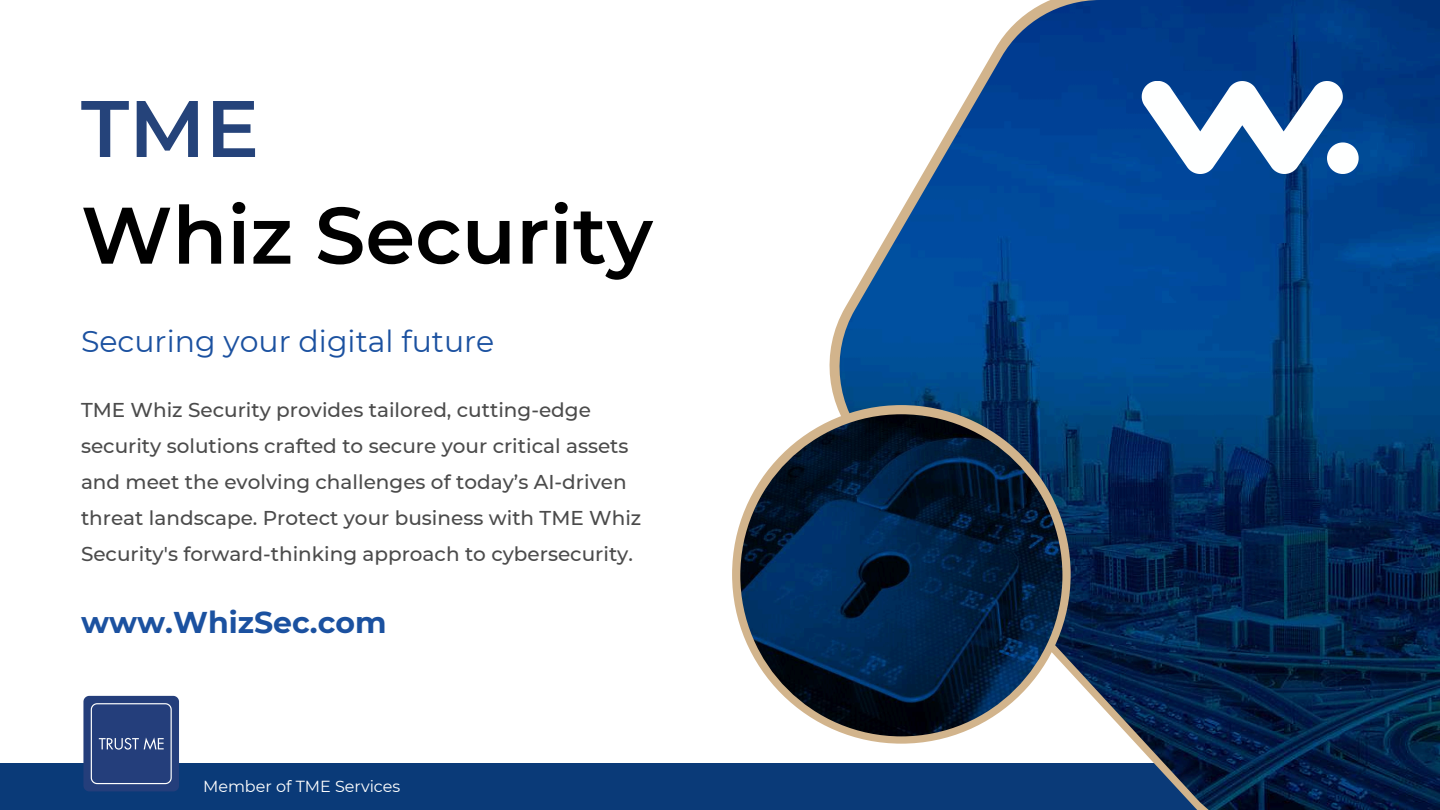
<style>
.page{position:relative;width:1440px;height:810px;background:#fff}
.page>*{position:absolute;margin:0;border:0;box-sizing:border-box;transform-origin:0 0}
.t1{font:600 80px "Montserrat";color:#000}
.t2{font:600 80px "Montserrat";color:#25437a}
.t3{font:30px "Montserrat";color:#1b51a0}
.t4{font:700 30px "Montserrat";color:#1b51a0}
.t5{font:500 20px/36px "Montserrat";color:#4b4b4b}
.t6{font:16px "Montserrat";color:#fff}
</style>
<div class="page">
<div style="left:0;top:764px;width:1342px;height:46px;background:#0a3a78"></div>
<img style="left:840px;top:0;width:600px;height:810px">
<div style="left:732px;top:405px;width:339px;height:339px;background:#d2b48c;border-radius:50%"></div>
<img style="left:740px;top:414px;width:322px;height:322px;border-radius:50%">
<svg style="left:1142px;top:81px;width:217px;height:93px"></svg>
<svg style="left:83px;top:696px;width:96px;height:95px;background:#354d85"></svg>
<h1 class="t2" style="left:81px;top:80px;width:180px">TME</h1>
<h1 class="t1" style="left:81px;top:186px;width:573px">Whiz Security</h1>
<h2 class="t3" style="left:81px;top:323px;width:415px">Securing your digital future</h2>
<p class="t5" style="left:81px;top:392px;width:562px">TME Whiz Security provides tailored, cutting-edge security solutions crafted to secure your critical assets and meet the evolving challenges of today’s AI-driven threat landscape. Protect your business with TME Whiz Security's forward-thinking approach to cybersecurity.</p>
<h2 class="t4" style="left:81px;top:604px;width:307px">www.WhizSec.com</h2>
<p class="t6" style="left:203px;top:776px;width:199px">Member of TME Services</p>
</div>
